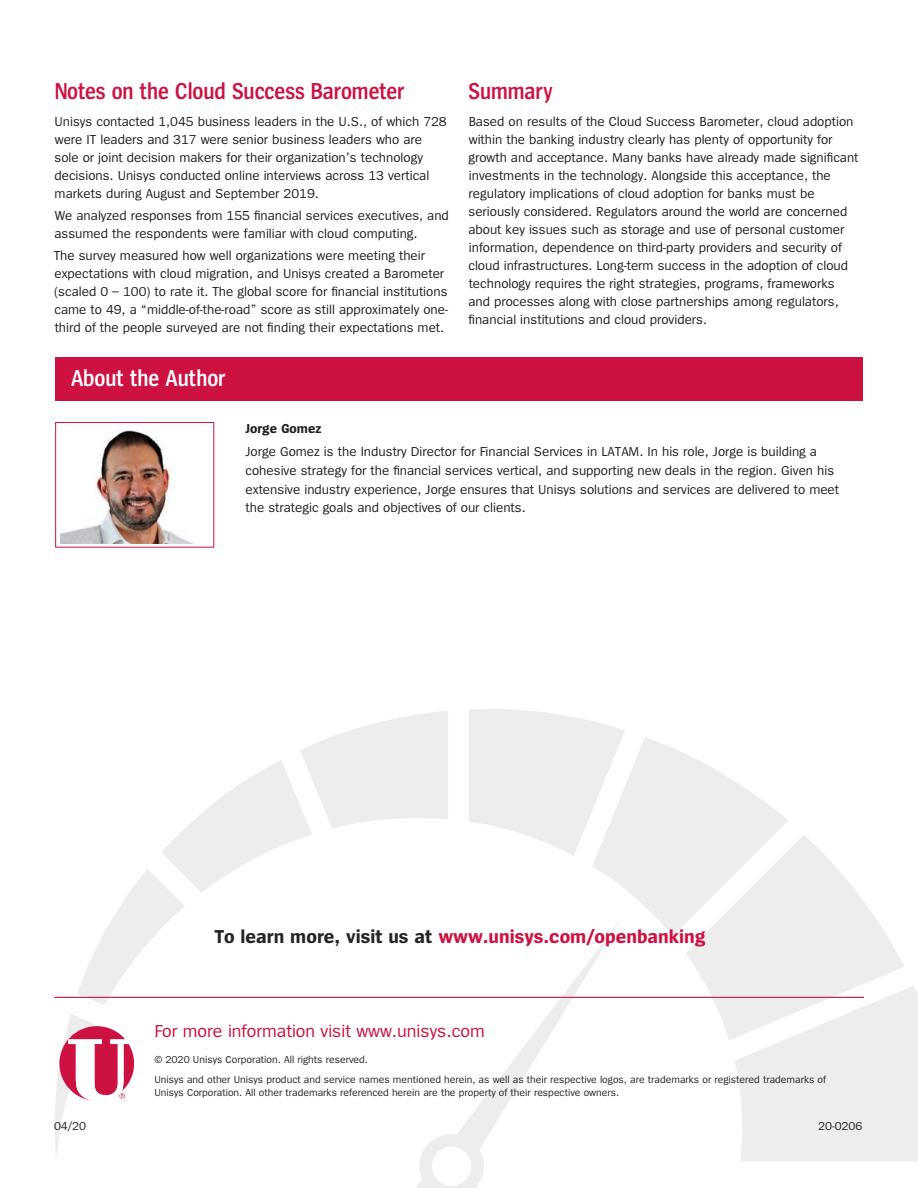
<style>
.page{position:relative;width:918px;height:1188px;background:#fff}
.page>*{position:absolute;margin:0;border:0;box-sizing:border-box;transform-origin:0 0}
.t1{font:600 24px "Spiegel Cd";color:#cd1141}
.t2{font:600 24px "Spiegel Cd";color:#fff}
.t3{font:700 19.5px "Spiegel";color:#cd1141}
.t4{font:18px "Spiegel";color:#cd1141}
.t5{font:13.5px/18px "Spiegel";color:#231f20}
.t6{font:700 13.5px "Spiegel";color:#231f20}
.t7{font:12px "Spiegel";color:#222628}
.t8{font:10.5px/20.2px "Spiegel";color:#222628}
.s1{color:#222628}
</style>
<div class="page">
<div style="left:735px;top:986px;width:183px;height:176px;background:#ededed"></div>
<svg style="left:469px;top:709px;width:319px;height:227px"></svg>
<svg style="left:77px;top:711px;width:371px;height:294px"></svg>
<svg style="left:685px;top:835px;width:220px;height:205px;fill:#ededed"></svg>
<svg style="left:404px;top:918px;width:218px;height:270px"></svg>
<hr style="left:54px;top:997px;width:810px;height:1px;background:#cd1141">
<svg style="left:54px;top:1014px;width:80px;height:142px"></svg>
<img style="left:61px;top:430px;width:131px;height:113px">
<div style="left:55px;top:422px;width:159px;height:126px;border:1px solid #cd1141"></div>
<div style="left:55px;top:357px;width:808px;height:44px;background:#cd1141"></div>
<h1 class="t1" style="left:55px;top:79px;width:352px">Notes on the Cloud Success Barometer</h1>
<p class="t5" style="left:54px;top:113px;width:394px">Unisys contacted 1,045 business leaders in the U.S., of which 728 were IT leaders and 317 were senior business leaders who are sole or joint decision makers for their organization’s technology decisions. Unisys conducted online interviews across 13 vertical markets during August and September 2019.</p>
<p class="t5" style="left:54px;top:207px;width:396px">We analyzed responses from 155 financial services executives, and assumed the respondents were familiar with cloud computing.</p>
<p class="t5" style="left:54px;top:247px;width:396px">The survey measured how well organizations were meeting their expectations with cloud migration, and Unisys created a Barometer (scaled 0 – 100) to rate it. The global score for financial institutions came to 49, a “middle-of-the-road” score as still approximately one&shy;third of the people surveyed are not finding their expectations met.</p>
<h1 class="t2" style="left:71px;top:366px;width:156px">About the Author</h1>
<h1 class="t1" style="left:468px;top:79px;width:86px">Summary</h1>
<p class="t5" style="left:468px;top:113px;width:392px">Based on results of the Cloud Success Barometer, cloud adoption within the banking industry clearly has plenty of opportunity for growth and acceptance. Many banks have already made significant investments in the technology. Alongside this acceptance, the regulatory implications of cloud adoption for banks must be seriously considered. Regulators around the world are concerned about key issues such as storage and use of personal customer information, dependence on third-party providers and security of cloud infrastructures. Long-term success in the adoption of cloud technology requires the right strategies, programs, frameworks and processes along with close partnerships among regulators, financial institutions and cloud providers.</p>
<p class="t6" style="left:246px;top:422px;width:77px">Jorge Gomez</p>
<p class="t5" style="left:246px;top:443px;width:595px;line-height:18.8px">Jorge Gomez is the Industry Director for Financial Services in LATAM. In his role, Jorge is building a cohesive strategy for the financial services vertical, and supporting new deals in the region. Given his extensive industry experience, Jorge ensures that Unisys solutions and services are delivered to meet the strategic goals and objectives of our clients.</p>
<h2 class="t3" style="left:215px;top:927px;width:493px"><span class="s1">To learn more, visit us at</span> www.unisys.com/openbanking</h2>
<h3 class="t4" style="left:154px;top:1022px;width:332px">For more information visit www.unisys.com</h3>
<p class="t8" style="left:154px;top:1049px;width:673px">© 2020 Unisys Corporation. All rights reserved.<br>Unisys and other Unisys product and service names mentioned herein, as well as their respective logos, are trademarks or registered trademarks of</p>
<p class="t8" style="left:154px;top:1083px;width:466px">Unisys Corporation. All other trademarks referenced herein are the property of their respective owners.</p>
<p class="t7" style="left:54px;top:1120px;width:34px">04/20</p>
<p class="t7" style="left:818px;top:1120px;width:46px">20-0206</p>
</div>
